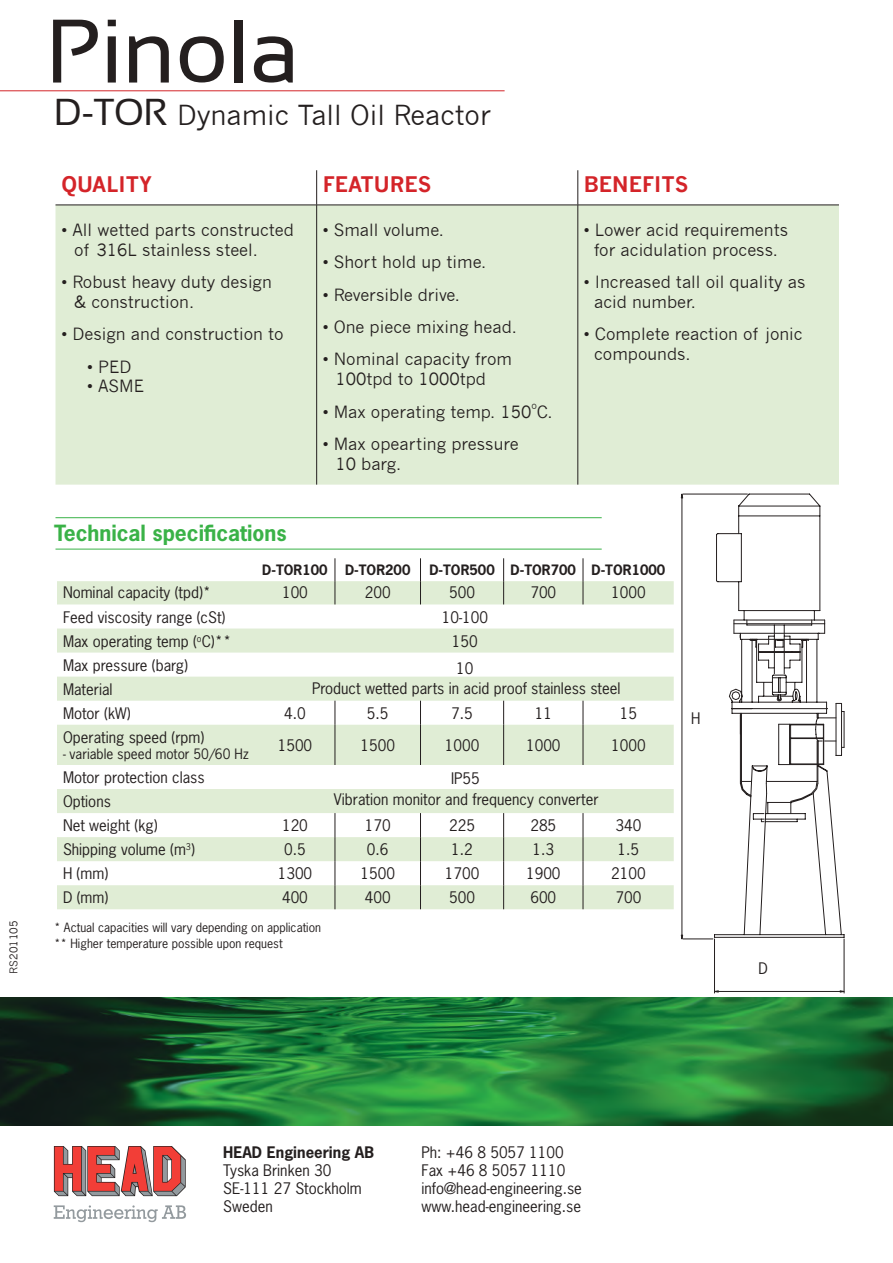
<style>
.page{position:relative;width:893px;height:1263px;background:#fff}
.page>*{position:absolute;margin:0;border:0;box-sizing:border-box;transform-origin:0 0}
.t1{font:90px "Sansation";color:#241f1f}
.t2{font:27px "News Gothic";color:#241f1f}
.t3{font:700 21px "News Gothic";color:#d42429}
.t4{font:700 21px "News Gothic LT";color:#3ab247}
.t5{font:16.5px/19.8px "News Gothic";color:#241f1f}
.t6{font:15px/24px "News Gothic LT";color:#241f1f}
.t7{font:700 15px "News Gothic LT";color:#241f1f}
.t8{font:700 13.5px "News Gothic LT";color:#241f1f}
.t9{font:13.5px "News Gothic LT";color:#241f1f}
.t10{font:12px "News Gothic LT";color:#241f1f}
.t11{font:10.5px "News Gothic";color:#241f1f}
.t12{font:9.6px "News Gothic";color:#241f1f}
.s1{font-family:"Sansation";font-size:37.5px}
</style>
<div class="page">
<hr style="left:0;top:90px;width:505px;height:1px;background:#d42429">
<img style="left:0;top:997px;width:893px;height:129px">
<svg style="left:54px;top:1146px;width:132px;height:50px"></svg>
<svg style="left:54px;top:1205px;width:132px;height:17px"></svg>
<div style="left:56px;top:206px;width:783px;height:279px;background:#e0edd5"></div>
<hr style="left:56px;top:205px;width:261px;height:1px;background:#241f1f">
<hr style="left:317px;top:205px;width:261px;height:1px;background:#241f1f">
<hr style="left:578px;top:205px;width:261px;height:1px;background:#241f1f">
<hr style="left:316px;top:170px;width:1px;height:35px;background:#241f1f">
<hr style="left:578px;top:170px;width:1px;height:35px;background:#241f1f">
<hr style="left:316px;top:205px;width:1px;height:280px;background:#241f1f">
<hr style="left:578px;top:205px;width:1px;height:280px;background:#241f1f">
<svg style="left:682px;top:493px;width:162px;height:442px"></svg>
<svg style="left:57px;top:581px;width:617px;height:328px;fill:#e0edd5"></svg>
<svg style="left:335px;top:558px;width:1px;height:46px"></svg>
<svg style="left:420px;top:558px;width:1px;height:46px"></svg>
<svg style="left:503px;top:558px;width:1px;height:46px"></svg>
<svg style="left:583px;top:558px;width:1px;height:46px"></svg>
<svg style="left:335px;top:701px;width:1px;height:24px"></svg>
<svg style="left:420px;top:701px;width:1px;height:24px"></svg>
<svg style="left:503px;top:701px;width:1px;height:24px"></svg>
<svg style="left:583px;top:701px;width:1px;height:24px"></svg>
<hr style="left:335px;top:725px;width:1px;height:40px;background:#241f1f">
<hr style="left:420px;top:725px;width:1px;height:40px;background:#241f1f">
<hr style="left:503px;top:725px;width:1px;height:40px;background:#241f1f">
<hr style="left:583px;top:725px;width:1px;height:40px;background:#241f1f">
<svg style="left:335px;top:813px;width:1px;height:96px"></svg>
<svg style="left:420px;top:813px;width:1px;height:96px"></svg>
<svg style="left:503px;top:813px;width:1px;height:96px"></svg>
<svg style="left:583px;top:813px;width:1px;height:96px"></svg>
<svg style="left:689px;top:709px;width:13px;height:18px"></svg>
<svg style="left:681px;top:935px;width:164px;height:58px"></svg>
<hr style="left:56px;top:549px;width:546px;height:1px;background:#3ab247">
<hr style="left:56px;top:517px;width:546px;height:1px;background:#3ab247">
<p class="t11" style="left:7px;top:974px;width:55px;rotate:-90deg">RS201105</p>
<h1 class="t1" style="left:46px;top:2px;width:254px">Pinola</h1>
<h2 class="t2" style="left:54px;top:100px;width:439px"><span class="s1">D-TOR</span> Dynamic Tall Oil Reactor</h2>
<h3 class="t3" style="left:62px;top:172px;width:92px">QUALITY</h3>
<h3 class="t3" style="left:323px;top:172px;width:111px">FEATURES</h3>
<h3 class="t3" style="left:584px;top:172px;width:106px">BENEFITS</h3>
<p class="t5" style="left:74px;top:220px;width:221px;text-indent:-13px">• All wetted parts constructed of 316L stainless steel.</p>
<p class="t5" style="left:74px;top:272px;width:199px;text-indent:-13px">• Robust heavy duty design &amp; construction.</p>
<p class="t5" style="left:62px;top:324px;width:224px">• Design and construction to</p>
<p class="t5" style="left:87px;top:357px;width:46px">• PED</p>
<p class="t5" style="left:87px;top:376px;width:59px">• ASME</p>
<p class="t5" style="left:323px;top:220px;width:123px">• Small volume.</p>
<p class="t5" style="left:323px;top:252px;width:165px">• Short hold up time.</p>
<p class="t5" style="left:323px;top:285px;width:139px">• Reversible drive.</p>
<p class="t5" style="left:323px;top:317px;width:196px">• One piece mixing head.</p>
<p class="t5" style="left:335px;top:349px;width:178px;text-indent:-13px">• Nominal capacity from<br>100tpd to 1000tpd</p>
<p class="t5" style="left:323px;top:402px;width:231px">• Max operating temp. 150 C.</p>
<p class="t5" style="left:584px;top:220px;width:206px;text-align:center">• Lower acid requirements for acidulation process.</p>
<p class="t5" style="left:594px;top:272px;width:213px;text-indent:-10px">• Increased tall oil quality as acid number.</p>
<p class="t5" style="left:594px;top:324px;width:210px;text-indent:-10px">• Complete reaction of jonic compounds.</p>
<p class="t12" style="left:531px;top:400px;width:7px">o</p>
<p class="t5" style="left:335px;top:434px;width:185px;text-indent:-13px">• Max opearting pressure<br>10 barg.</p>
<h3 class="t4" style="left:54px;top:519px;width:234px">Technical specifications</h3>
<p class="t8" style="left:262px;top:561px;width:67px">D-TOR100</p>
<p class="t8" style="left:345px;top:561px;width:67px">D-TOR200</p>
<p class="t8" style="left:429px;top:561px;width:237px">D-TOR500 D-TOR700 D-TOR1000</p>
<p class="t6" style="left:63px;top:581px;width:150px">Nominal capacity (tpd)*</p>
<p class="t6" style="left:282px;top:581px;width:27px">100</p>
<p class="t6" style="left:365px;top:581px;width:27px">200</p>
<p class="t6" style="left:449px;top:581px;width:27px">500</p>
<p class="t6" style="left:530px;top:581px;width:27px">700</p>
<p class="t6" style="left:611px;top:581px;width:36px">1000</p>
<p class="t6" style="left:63px;top:605px;width:170px">Feed viscosity range (cSt)<br>Max operating temp (<sup>o</sup>C)**<br>Max pressure (barg)<br>Material<br>Motor (kW)</p>
<p class="t6" style="left:442px;top:604px;width:48px;line-height:25.5px;text-align:center">10-100<br>150<br>10</p>
<p class="t6" style="left:312px;top:676px;width:310px">Product wetted parts in acid proof stainless steel</p>
<p class="t6" style="left:284px;top:701px;width:23px">4.0</p>
<p class="t6" style="left:367px;top:701px;width:23px">5.5</p>
<p class="t6" style="left:451px;top:701px;width:23px">7.5</p>
<p class="t6" style="left:535px;top:701px;width:19px">11</p>
<p class="t6" style="left:620px;top:701px;width:19px">15</p>
<p class="t6" style="left:63px;top:725px;width:143px">Operating speed (rpm)</p>
<p class="t9" style="left:63px;top:745px;width:188px">- variable speed motor 50/60 Hz</p>
<p class="t6" style="left:63px;top:765px;width:143px">Motor protection class<br>Options<br>Net weight (kg)</p>
<p class="t6" style="left:278px;top:733px;width:36px">1500</p>
<p class="t6" style="left:360px;top:733px;width:36px">1500</p>
<p class="t6" style="left:445px;top:733px;width:36px">1000</p>
<p class="t6" style="left:526px;top:733px;width:36px">1000</p>
<p class="t6" style="left:611px;top:733px;width:36px">1000</p>
<p class="t6" style="left:334px;top:768px;width:266px;line-height:20.4px;text-align:center">IP55<br>Vibration monitor and frequency converter</p>
<p class="t6" style="left:282px;top:813px;width:27px">120</p>
<p class="t6" style="left:365px;top:813px;width:27px">170</p>
<p class="t6" style="left:449px;top:813px;width:27px">225</p>
<p class="t6" style="left:530px;top:813px;width:27px">285</p>
<p class="t6" style="left:615px;top:813px;width:27px">340</p>
<p class="t6" style="left:63px;top:837px;width:133px">Shipping volume (m<sup>3</sup>)</p>
<p class="t6" style="left:284px;top:837px;width:23px">0.5</p>
<p class="t6" style="left:367px;top:837px;width:23px">0.6</p>
<p class="t6" style="left:451px;top:837px;width:23px">1.2</p>
<p class="t6" style="left:532px;top:837px;width:23px">1.3</p>
<p class="t6" style="left:618px;top:837px;width:23px">1.5</p>
<p class="t6" style="left:63px;top:861px;width:47px">H (mm)</p>
<p class="t6" style="left:278px;top:861px;width:36px">1300</p>
<p class="t6" style="left:360px;top:861px;width:36px">1500</p>
<p class="t6" style="left:445px;top:861px;width:36px">1700</p>
<p class="t6" style="left:526px;top:861px;width:36px">1900</p>
<p class="t6" style="left:611px;top:861px;width:36px">2100</p>
<p class="t6" style="left:63px;top:885px;width:47px">D (mm)</p>
<p class="t6" style="left:282px;top:885px;width:27px">400</p>
<p class="t6" style="left:365px;top:885px;width:27px">400</p>
<p class="t6" style="left:449px;top:885px;width:27px">500</p>
<p class="t6" style="left:530px;top:885px;width:27px">600</p>
<p class="t6" style="left:615px;top:885px;width:27px">700</p>
<p class="t10" style="left:54px;top:919px;width:268px">* Actual capacities will vary depending on application</p>
<p class="t10" style="left:54px;top:936px;width:230px">** Higher temperature possible upon request</p>
<p class="t6" style="left:691px;top:706px;width:11px">H</p>
<p class="t6" style="left:758px;top:957px;width:11px">D</p>
<p class="t7" style="left:223px;top:1142px;width:152px">HEAD Engineering AB</p>
<p class="t6" style="left:223px;top:1161px;width:140px;line-height:18px">Tyska Brinken 30<br>SE-111 27 Stockholm<br>Sweden</p>
<p class="t6" style="left:421px;top:1143px;width:162px;line-height:18px">Ph: +46 8 5057 1100<br>Fax +46 8 5057 1110 info@head-engineering.se www.head-engineering.se</p>
</div>
